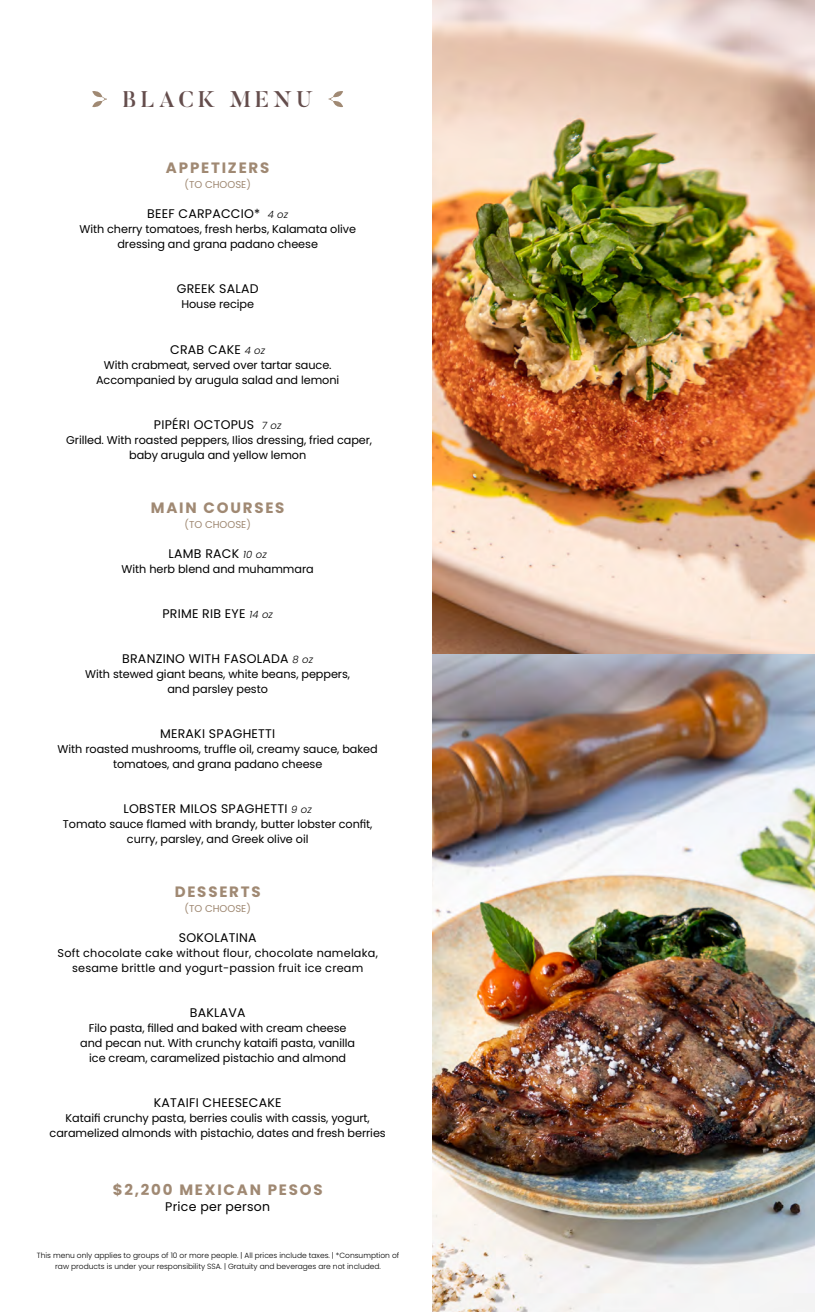
<style>
.page{position:relative;width:815px;height:1312px;background:#fff}
.page>*{position:absolute;margin:0;border:0;box-sizing:border-box;transform-origin:0 0}
.t1{font:500 22.5px "Butler";letter-spacing:.19em;color:#644d4c}
.t2{font:700 15px "Poppins";letter-spacing:.12em;color:#a08973}
.t3{font:12.5px "Poppins";letter-spacing:.02em;color:#000}
.t4{font:11.25px/15px "Poppins";letter-spacing:-.005em;color:#000;text-align:center}
.t5{font:11.25px/15px "Poppins";letter-spacing:.02em;color:#000;text-align:center}
.t6{font:10px "Poppins";color:#a08973}
.t7{font:300 7.5px/11.2px "Poppins";color:#000;text-align:center}
.s1{font-weight:300;font-style:italic;font-size:10px}
</style>
<div class="page">
<img style="left:432px;top:0;width:383px;height:654px">
<img style="left:432px;top:654px;width:383px;height:657px">
<svg style="left:92px;top:91px;width:15px;height:17px"></svg>
<svg style="left:329px;top:91px;width:14px;height:17px"></svg>
<h1 class="t1" style="left:122px;top:85px;width:192px">BLACK MENU</h1>
<h2 class="t2" style="left:166px;top:159px;width:105px">APPETIZERS</h2>
<p class="t6" style="left:185px;top:179px;width:68px">(TO CHOOSE)</p>
<p class="t3" style="left:147px;top:207px;width:143px">BEEF CARPACCIO* <span class="s1">4 oz</span></p>
<p class="t4" style="left:79px;top:222px;width:278px">With cherry tomatoes, fresh herbs, Kalamata olive dressing and grana padano cheese</p>
<p class="t3" style="left:177px;top:282px;width:83px">GREEK SALAD</p>
<p class="t4" style="left:181px;top:297px;width:74px">House recipe</p>
<p class="t3" style="left:170px;top:342px;width:96px">CRAB CAKE <span class="s1">4 oz</span></p>
<p class="t4" style="left:96px;top:357px;width:245px">With crabmeat, served over tartar sauce.<br>Accompanied by arugula salad and lemoni</p>
<p class="t3" style="left:154px;top:417px;width:129px">PIPÉRI OCTOPUS <span class="s1">7 oz</span></p>
<p class="t4" style="left:66px;top:432px;width:307px">Grilled. With roasted peppers, Ilios dressing, fried caper, baby arugula and yellow lemon</p>
<h2 class="t2" style="left:151px;top:498px;width:135px">MAIN COURSES</h2>
<p class="t6" style="left:185px;top:518px;width:68px">(TO CHOOSE)</p>
<p class="t3" style="left:169px;top:546px;width:100px">LAMB RACK <span class="s1">10 oz</span></p>
<p class="t4" style="left:122px;top:561px;width:194px">With herb blend and muhammara</p>
<p class="t3" style="left:162px;top:606px;width:112px">PRIME RIB EYE <span class="s1">14 oz</span></p>
<p class="t3" style="left:122px;top:651px;width:192px">BRANZINO WITH FASOLADA <span class="s1">8 oz</span></p>
<p class="t4" style="left:85px;top:666px;width:266px">With stewed giant beans, white beans, peppers, and parsley pesto</p>
<p class="t3" style="left:160px;top:726px;width:117px">MERAKI SPAGHETTI</p>
<p class="t4" style="left:58px;top:741px;width:322px">With roasted mushrooms, truffle oil, creamy sauce, baked tomatoes, and grana padano cheese</p>
<p class="t3" style="left:123px;top:801px;width:190px">LOBSTER MILOS SPAGHETTI <span class="s1">9 oz</span></p>
<p class="t4" style="left:63px;top:816px;width:311px">Tomato sauce flamed with brandy, butter lobster confit, curry, parsley, and Greek olive oil</p>
<h2 class="t2" style="left:175px;top:882px;width:88px">DESSERTS</h2>
<p class="t6" style="left:185px;top:902px;width:68px">(TO CHOOSE)</p>
<p class="t3" style="left:179px;top:930px;width:79px">SOKOLATINA</p>
<p class="t5" style="left:58px;top:945px;width:322px">Soft chocolate cake without flour, chocolate namelaka, sesame brittle and yogurt-passion fruit ice cream</p>
<p class="t3" style="left:190px;top:1005px;width:57px">BAKLAVA</p>
<p class="t4" style="left:80px;top:1020px;width:276px">Filo pasta, filled and baked with cream cheese and pecan nut. With crunchy kataifi pasta, vanilla ice cream, caramelized pistachio and almond</p>
<p class="t3" style="left:154px;top:1095px;width:129px">KATAIFI CHEESECAKE</p>
<p class="t4" style="left:50px;top:1110px;width:338px">Kataifi crunchy pasta, berries coulis with cassis, yogurt, caramelized almonds with pistachio, dates and fresh berries</p>
<h2 class="t2" style="left:113px;top:1180px;width:211px">$2,200 MEXICAN PESOS</h2>
<p class="t3" style="left:165px;top:1199px;width:106px">Price per person</p>
<p class="t7" style="left:37px;top:1249px;width:364px">This menu only applies to groups of 10 or more people. | All prices include taxes. | *Consumption of raw products is under your responsibility SSA. | Gratuity and beverages are not included.</p>
</div>
